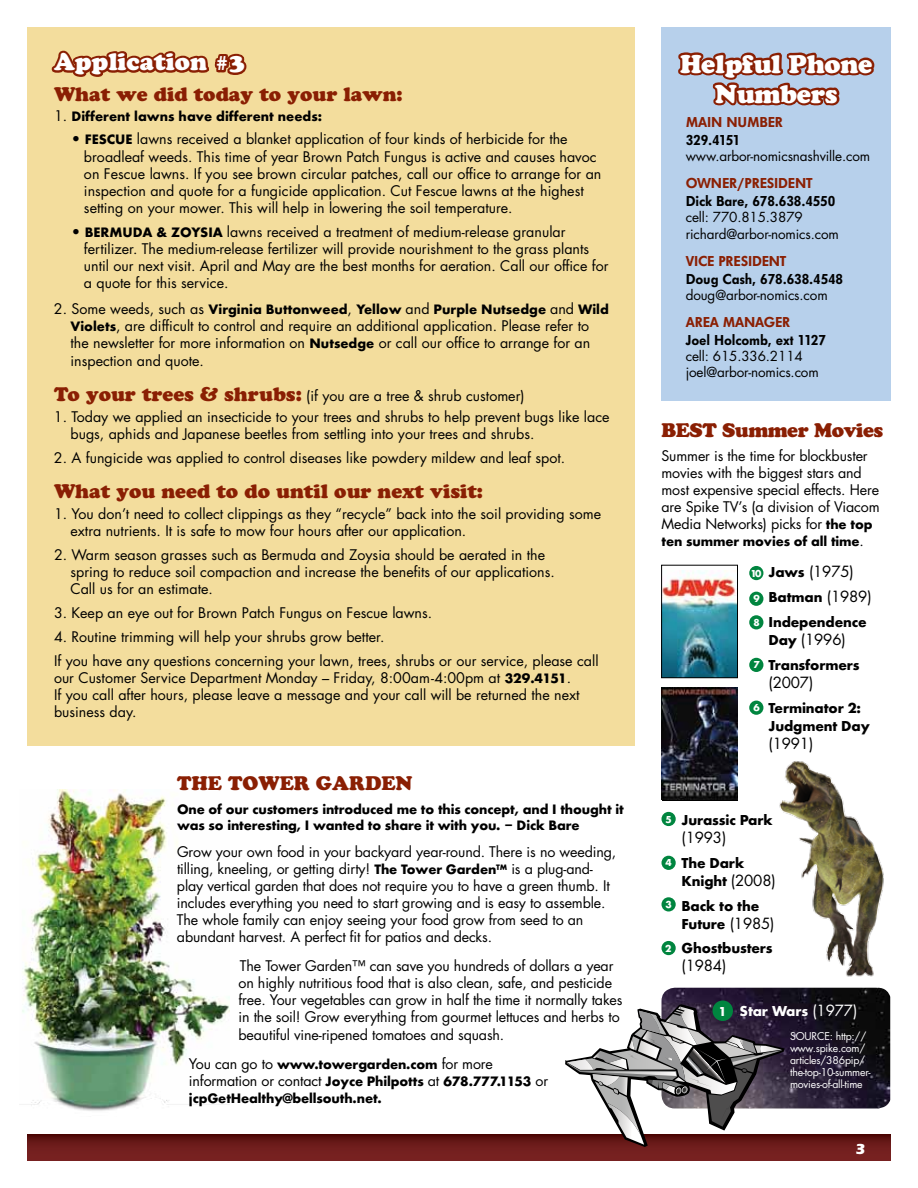
<style>
.page{position:relative;width:918px;height:1188px;background:#fff}
.page>*{position:absolute;margin:0;border:0;box-sizing:border-box;transform-origin:0 0}
.t1{font:900 25.5px/30px "Cooper";letter-spacing:-.01em;color:#fff;text-align:center}
.t2{font:900 24px "Cooper";color:#fff}
.t3{font:900 19.5px "Cooper";color:#8a1f03}
.t4{font:900 19.5px "Cooper";letter-spacing:-.02em;color:#8a1f03}
.t5{font:15px/18px "Futura Bld";letter-spacing:-.01em;color:#000}
.t6{font:15px "Futura Hvy";letter-spacing:-.01em;color:#000}
.t7{font:15px "Futura";letter-spacing:-.01em;color:#000}
.t8{font:15px "Futura Hvy";letter-spacing:-.01em;color:#8a1f03}
.t9{font:15px "Futura Bld";color:#fff}
.t10{font:15px "Futura Hvy";letter-spacing:.015em;color:#8a1f03}
.t11{font:700 15px "Itc Eras";color:#fff}
.t12{font:14.25px/17.1px "Futura";color:#000}
.t13{font:14.25px/17.1px "Futura Bld";letter-spacing:-.01em;color:#000}
.t14{font:13.5px/16.2px "Futura";letter-spacing:-.01em;color:#000}
.t15{font:10.5px/12px "Futura";letter-spacing:-.02em;color:#fff}
.t16{font:10.5px "Futura Bld";color:#fff}
.s1{font-family:"Futura"}
.s2{font-family:"Futura Bld"}
.s3{font-family:"Cooper";font-weight:900;font-size:19.5px;color:#8a1f03}
.s4{font-size:13.5px}
</style>
<div class="page">
<img style="left:19px;top:789px;width:211px;height:322px">
<img style="left:662px;top:988px;width:228px;height:120px">
<div style="left:27px;top:27px;width:607px;height:719px;background:#f3dd9d"></div>
<svg style="left:51px;top:50px;width:196px;height:27px"></svg>
<svg style="left:27px;top:1134px;width:864px;height:27px;background:#6b1a19"></svg>
<img style="left:664px;top:571px;width:72px;height:105px">
<div style="left:662px;top:565px;width:76px;height:113px;border:1px solid #000"></div>
<img style="left:662px;top:688px;width:76px;height:111px">
<div style="left:749px;top:658px;width:14px;height:14px;background:#00853f;border-radius:50%"></div>
<div style="left:749px;top:701px;width:14px;height:14px;background:#00853f;border-radius:50%"></div>
<div style="left:749px;top:592px;width:14px;height:14px;background:#00853f;border-radius:50%"></div>
<div style="left:662px;top:897px;width:14px;height:15px;background:#00853f;border-radius:50%"></div>
<div style="left:662px;top:941px;width:14px;height:14px;background:#00853f;border-radius:50%"></div>
<div style="left:662px;top:812px;width:14px;height:14px;background:#00853f;border-radius:50%"></div>
<div style="left:662px;top:856px;width:14px;height:14px;background:#00853f;border-radius:50%"></div>
<div style="left:749px;top:615px;width:14px;height:14px;background:#00853f;border-radius:50%"></div>
<div style="left:749px;top:566px;width:14px;height:14px;background:#00853f;border-radius:50%"></div>
<img style="left:779px;top:761px;width:105px;height:216px">
<div style="left:712px;top:1001px;width:21px;height:20px;background:#00853f;border-radius:50%"></div>
<svg style="left:565px;top:1004px;width:220px;height:143px"></svg>
<div style="left:662px;top:27px;width:229px;height:373px;background:#b7d0eb"></div>
<svg style="left:678px;top:52px;width:197px;height:54px"></svg>
<h2 class="t2" style="left:54px;top:47px;width:192px">Application #3</h2>
<h3 class="t3" style="left:54px;top:82px;width:350px">What we did today to your lawn:</h3>
<p class="t13" style="left:54px;top:109px;width:270px"><span class="s1">1.</span> Different lawns have different needs:</p>
<p class="t12" style="left:84px;top:131px;width:519px;text-indent:-12px">• <span class="s2">FESCUE</span> lawns received a blanket application of four kinds of herbicide for the broadleaf weeds. This time of year Brown Patch Fungus is active and causes havoc on Fescue lawns. If you see brown circular patches, call our office to arrange for an inspection and quote for a fungicide application. Cut Fescue lawns at the highest setting on your mower. This will help in lowering the soil temperature.</p>
<p class="t13" style="left:72px;top:225px;width:118px"><span class="s1">•</span> BERMUDA &amp; ZOYSI</p>
<p class="t12" style="left:84px;top:223px;width:526px;text-indent:129px"><span class="s2">A</span> lawns received a treatment of medium-release granular fertilizer. The medium-release fertilizer will provide nourishment to the grass plants until our next visit. April and May are the best months for aeration. Call our office for a quote for this service.</p>
<p class="t13" style="left:54px;top:302px;width:556px"><span class="s1">2. Some weeds, such as</span> Virginia Buttonweed<span class="s1">,</span> Yellow <span class="s1">and</span> Purple Nutsedge <span class="s1">and</span> Wild</p>
<p class="t12" style="left:71px;top:317px;width:521px;text-align:justify"><span class="s2">Violets</span>, are difficult to control and require an additional application. Please refer to the newsletter for more information on <span class="s2">Nutsedge</span> or call our office to arrange for an inspection and quote.</p>
<p class="t12" style="left:54px;top:387px;width:472px"><span class="s3">To your trees &amp; shrubs:</span> (if you are a tree &amp; shrub customer)</p>
<p class="t12" style="left:70px;top:408px;width:541px;text-indent:-17px">1. Today we applied an insecticide to your trees and shrubs to help prevent bugs like lace bugs, aphids and Japanese beetles from settling into your trees and shrubs.</p>
<p class="t12" style="left:54px;top:449px;width:513px">2. A fungicide was applied to control diseases like powdery mildew and leaf spot.</p>
<h3 class="t3" style="left:54px;top:479px;width:431px">What you need to do until our next visit:</h3>
<p class="t12" style="left:71px;top:505px;width:532px;text-indent:-17px">1. You don’t need to collect clippings as they “recycle” back into the soil providing some extra nutrients. It is safe to mow four hours after our application.</p>
<p class="t12" style="left:71px;top:546px;width:486px;text-indent:-17px">2. Warm season grasses such as Bermuda and Zoysia should be aerated in the spring to reduce soil compaction and increase the benefits of our applications.<br>Call us for an estimate.</p>
<p class="t12" style="left:54px;top:604px;width:380px">3. Keep an eye out for Brown Patch Fungus on Fescue lawns.</p>
<p class="t12" style="left:54px;top:625px;width:546px;line-height:23.9px">4. Routine trimming will help your shrubs grow better.<br>If you have any questions concerning your lawn, trees, shrubs or our service, please call</p>
<p class="t12" style="left:54px;top:669px;width:527px">our Customer Service Department Monday – Friday, 8:00am-4:00pm at <span class="s2">329.4151</span>.<br>If you call after hours, please leave a message and your call will be returned the next business day.</p>
<h3 class="t3" style="left:177px;top:771px;width:84px">The Tower</h3>
<h3 class="t3" style="left:316px;top:771px;width:34px">Garden</h3>
<p class="t13" style="left:177px;top:802px;width:448px;line-height:16.5px">One of our customers introduced me to this concept, and I thought it was so interesting, I wanted to share it with you. – Dick Bare</p>
<p class="t12" style="left:177px;top:843px;width:441px">Grow your own food in your backyard year-round. There is no weeding, tilling, kneeling, or getting dirty! <span class="s2">The Tower Garden™</span> is a plug-and&shy;play vertical garden that does not require you to have a green thumb. It includes everything you need to start growing and is easy to assemble.<br>The whole family can enjoy seeing your food grow from seed to an abundant harvest. A perfect fit for patios and decks.</p>
<p class="t12" style="left:239px;top:957px;width:386px">The Tower Garden™ can save you hundreds of dollars a year on highly nutritious food that is also clean, safe, and pesticide free. Your vegetables can grow in half the time it normally takes in the soil! Grow everything from gourmet lettuces and herbs to beautiful vine-ripened tomatoes and squash.</p>
<p class="t13" style="left:189px;top:1057px;width:361px"><span class="s1">You can go to</span> www.towergarden.com <span class="s1">for more information or contact</span> Joyce Philpotts <span class="s1">at</span> 678.777.1153 <span class="s1">or </span>jcpGetHealthy@bellsouth.net.</p>
<h1 class="t1" style="left:680px;top:48px;width:194px">Helpful Phone<br>Numbers</h1>
<p class="t8" style="left:686px;top:112px;width:99px">MAIN NUMBER</p>
<p class="t6" style="left:686px;top:130px;width:56px">329.4151</p>
<p class="t14" style="left:686px;top:148px;width:186px">www.arbor-nomicsnashville.com</p>
<p class="t8" style="left:686px;top:173px;width:97px">OWNER/PRESIDENT</p>
<p class="t6" style="left:686px;top:191px;width:151px">DICK BARE, 678.638.4550</p>
<p class="t14" style="left:686px;top:209px;width:155px">cell: 770.815.3879 richard@arbor-nomics.com</p>
<p class="t8" style="left:686px;top:251px;width:9px">VICE</p>
<p class="t8" style="left:718px;top:251px;width:39px">PRESIDENT</p>
<p class="t6" style="left:686px;top:269px;width:159px">DOUG CASH, 678.638.4548</p>
<p class="t14" style="left:686px;top:287px;width:143px">doug@arbor-nomics.com</p>
<p class="t10" style="left:686px;top:312px;width:106px">AREA MANAGE R</p>
<p class="t6" style="left:686px;top:330px;width:142px">JOEL HOLCOMB, EXT 1127</p>
<p class="t14" style="left:686px;top:348px;width:135px">cell: 615.336.2114 joel@arbor-nomics.com</p>
<h3 class="t3" style="left:662px;top:418px;width:29px">Best</h3>
<h3 class="t4" style="left:722px;top:418px;width:163px">Summer Movies</h3>
<p class="t12" style="left:662px;top:447px;width:220px">Summer is the time for blockbuster movies with the biggest stars and most expensive special effects. Here are Spike TV’s (a division of Viacom Media Networks) picks for <span class="s2">the top</span></p>
<p class="t13" style="left:662px;top:534px;width:204px">ten summer movies of all time<span class="s1">.</span></p>
<p class="t7" style="left:769px;top:561px;width:87px"><span class="s2">Jaws</span> (1975)</p>
<p class="t5" style="left:769px;top:586px;width:105px;line-height:24.9px">Batman <span class="s1">(1989)<br></span>Independence</p>
<p class="t7" style="left:769px;top:629px;width:79px"><span class="s2">Day</span> (1996)</p>
<p class="t5" style="left:769px;top:657px;width:93px">Transformers</p>
<p class="t7" style="left:769px;top:672px;width:46px">(2007)</p>
<p class="t5" style="left:769px;top:700px;width:103px">Terminator 2:<br>Judgment Day</p>
<p class="t7" style="left:769px;top:733px;width:46px">(1991)</p>
<p class="t16" style="left:750px;top:566px;width:13px">10</p>
<p class="t16" style="left:753px;top:592px;width:8px">9</p>
<p class="t16" style="left:753px;top:615px;width:8px">8</p>
<p class="t16" style="left:753px;top:658px;width:8px">7</p>
<p class="t16" style="left:753px;top:701px;width:8px">6</p>
<p class="t16" style="left:666px;top:812px;width:8px">5</p>
<p class="t16" style="left:665px;top:856px;width:8px">4</p>
<p class="t16" style="left:666px;top:897px;width:8px">3</p>
<p class="t16" style="left:665px;top:941px;width:8px">2</p>
<p class="t5" style="left:682px;top:812px;width:93px">Jurassic Park</p>
<p class="t7" style="left:682px;top:827px;width:46px">(1993)</p>
<p class="t5" style="left:682px;top:855px;width:96px">The Dark<br>Knight <span class="s1">(2008)</span></p>
<p class="t5" style="left:682px;top:898px;width:95px">Back to the<br>Future <span class="s1">(1985)</span></p>
<p class="t5" style="left:682px;top:941px;width:93px">Ghostbusters</p>
<p class="t7" style="left:682px;top:956px;width:46px">(1984)</p>
<p class="t9" style="left:718px;top:1001px;width:140px"><span class="s4">1</span> Star Wars <span class="s1">(1977)</span></p>
<p class="t15" style="left:790px;top:1030px;width:82px;text-indent:40px">: http:// www.spike.com/ articles/386pip/ the-top-10-summer&shy;movies-of-all-time</p>
<p class="t15" style="left:790px;top:1030px;width:14px">Source</p>
<p class="t11" style="left:855px;top:1140px;width:12px">3</p>
</div>
